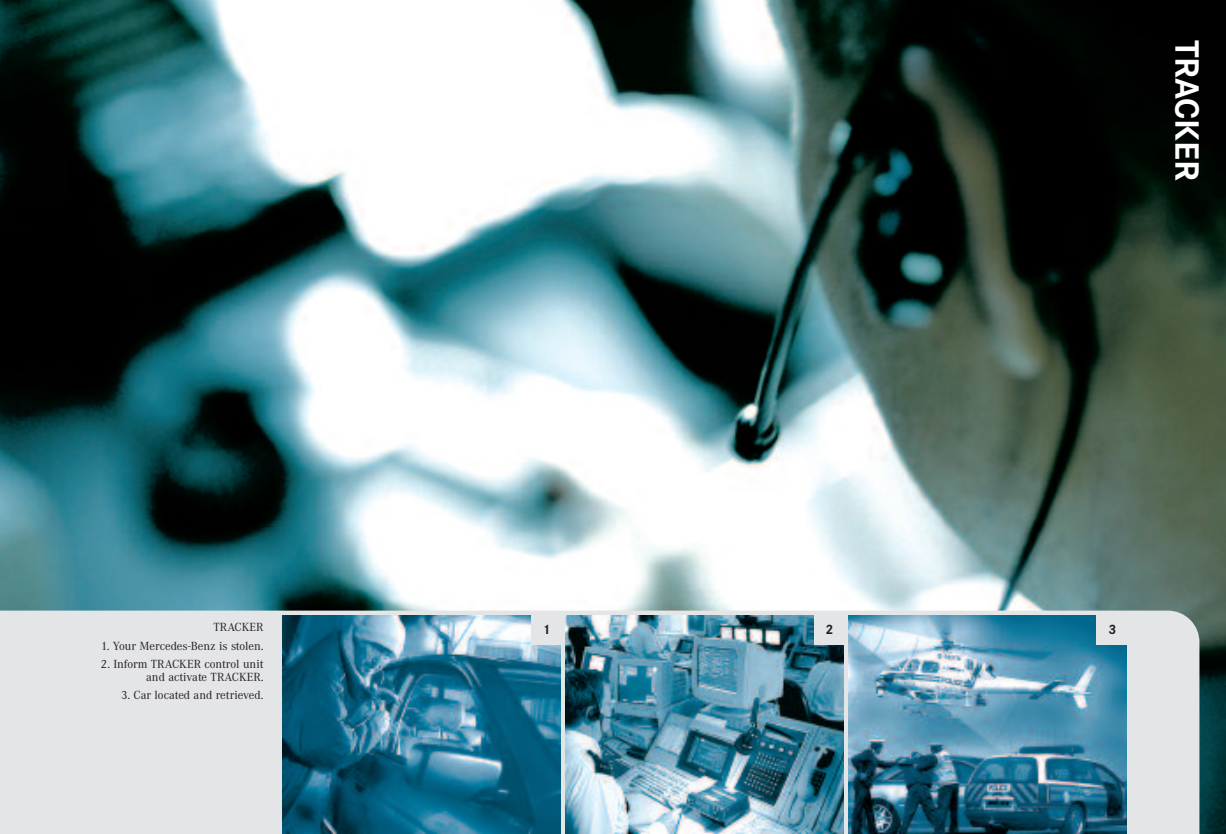
<style>
.page{position:relative;width:1226px;height:834px;background:#fff}
.page>*{position:absolute;margin:0;border:0;box-sizing:border-box;transform-origin:0 0}
.t1{font:700 35px "Corporate S";color:#fff}
.t2{font:700 14px "Corporate S";color:#231f20}
.t3{font:12.25px/13.1px "Corporate A";color:#231f20;text-align:right}
</style>
<div class="page">
<img style="left:0;top:0;width:1225px;height:833px">
<div style="left:0;top:610px;width:1199px;height:223px;background:#e4e5e7"></div>
<img style="left:283px;top:615px;width:278px;height:218px">
<img style="left:566px;top:615px;width:277px;height:218px">
<img style="left:848px;top:615px;width:278px;height:218px">
<div style="left:531px;top:615px;width:31px;height:30px;background:#e4e5e7"></div>
<div style="left:814px;top:615px;width:31px;height:30px;background:#e4e5e7"></div>
<div style="left:1096px;top:615px;width:31px;height:30px;background:#e4e5e7"></div>
<h1 class="t1" style="left:1207px;top:40px;width:142px;rotate:90deg">TRACKER</h1>
<p class="t3" style="left:213px;top:620px;width:52px">TRACKER</p>
<p class="t2" style="left:542px;top:620px;width:9px">1</p>
<p class="t2" style="left:825px;top:620px;width:9px">2</p>
<p class="t2" style="left:1108px;top:620px;width:9px">3</p>
<p class="t3" style="left:101px;top:638px;width:164px">1. Your Mercedes-Benz is stolen.</p>
<p class="t3" style="left:101px;top:656px;width:164px">2. Inform TRACKER control unit and activate TRACKER.</p>
<p class="t3" style="left:121px;top:688px;width:144px">3. Car located and retrieved.</p>
</div>
